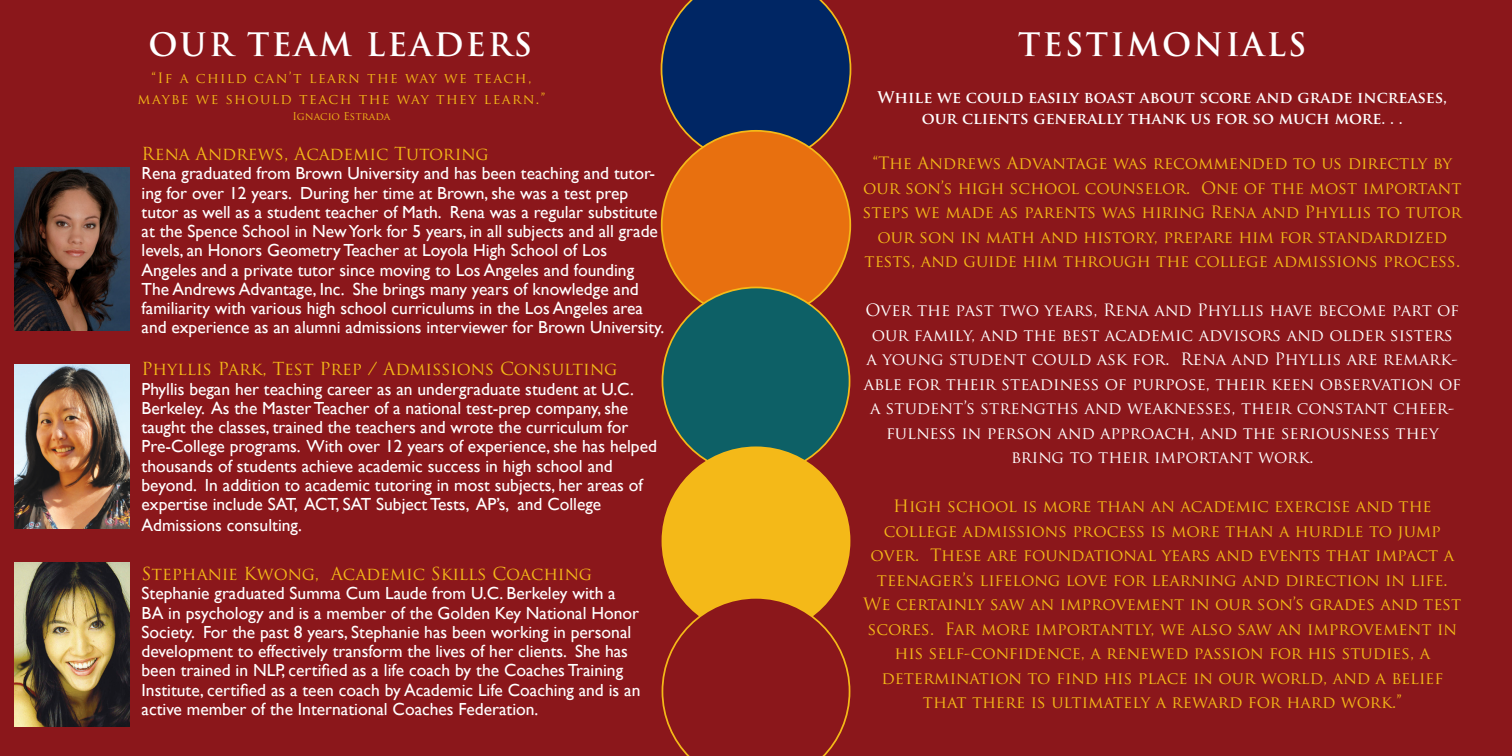
<style>
.page{position:relative;width:1512px;height:756px;background:#fff}
.page>*{position:absolute;margin:0;border:0;box-sizing:border-box;transform-origin:0 0}
.t1{font:700 31.5px "Trajan Pro";letter-spacing:.075em;color:#fff}
.t2{font:17.5px/19.2px "Gill Sans";color:#fff}
.t3{font:17.5px "Trajan Pro";color:#f4b918}
.t4{font:16.62px/24.5px "Trajan Pro";color:#f4b918;text-align:center}
.t5{font:16.62px/24.5px "Trajan Pro";color:#fff;text-align:center}
.t6{font:700 15.75px/21px "Trajan Pro";color:#fff;text-align:center}
.t7{font:14px/21px "Trajan Pro";letter-spacing:.1em;color:#f4b918;text-align:center}
.t8{font:10.5px "Trajan Pro";color:#f4b918}
</style>
<div class="page">
<div style="left:0;top:0;width:766px;height:756px;background:#8b171b"></div>
<img style="left:15px;top:168px;width:114px;height:162px">
<div style="left:756px;top:0;width:756px;height:756px;background:#8b171b"></div>
<svg style="left:661px;top:0;width:190px;height:164px;background:#1a2757"></svg>
<div style="left:662px;top:131px;width:188px;height:188px;background:#e8700f;border-radius:50%"></div>
<div style="left:662px;top:287px;width:188px;height:188px;background:#0d6066;border-radius:50%"></div>
<div style="left:662px;top:447px;width:188px;height:187px;background:#f4b918;border-radius:50%"></div>
<svg style="left:662px;top:597px;width:188px;height:159px"></svg>
<img style="left:14px;top:563px;width:115px;height:164px">
<img style="left:14px;top:364px;width:115px;height:164px">
<h1 class="t1" style="left:148px;top:25px;width:61px">Our</h1>
<h1 class="t1" style="left:247px;top:25px;width:286px">Team LEADE RS</h1>
<p class="t7" style="left:138px;top:67px;width:409px">“If a child can’t learn the way we teach, maybe we should teach the way they learn.”</p>
<p class="t8" style="left:293px;top:109px;width:99px">Ignacio Estrada</p>
<p class="t3" style="left:142px;top:143px;width:349px">Rena Andrews, Academic Tutoring</p>
<p class="t2" style="left:142px;top:164px;width:524px">Rena graduated from Brown University and has been teaching and tutor&shy;ing for over 12 years. During her time at Brown, she was a test prep tutor as well as a student teacher of Math. Rena was a regular substitute at the Spence School in New York for 5 years, in all subjects and all grade levels, an Honors Geometry Teacher at Loyola High School of Los Angeles and a private tutor since moving to Los Angeles and founding The Andrews Advantage, Inc. She brings many years of knowledge and familiarity with various high school curriculums in the Los Angeles area and experience as an alumni admissions interviewer for Brown University.</p>
<p class="t3" style="left:142px;top:358px;width:477px">Phyllis Park, Test Prep / Admissions Consulting</p>
<p class="t2" style="left:142px;top:379px;width:517px">Phyllis began her teaching career as an undergraduate student at U.C.<br>Berkeley. As the Master Teacher of a national test-prep company, she taught the classes, trained the teachers and wrote the curriculum for Pre-College programs. With over 12 years of experience, she has helped thousands of students achieve academic success in high school and beyond. In addition to academic tutoring in most subjects, her areas of expertise include SAT, ACT, SAT Subject Tests, AP’s, and College</p>
<p class="t2" style="left:142px;top:516px;width:162px">Admissions consulting.</p>
<p class="t3" style="left:142px;top:563px;width:452px">Stephanie Kwong, Academic Skills Coaching</p>
<p class="t2" style="left:142px;top:584px;width:500px">Stephanie graduated Summa Cum Laude from U.C. Berkeley with a BA in psychology and is a member of the Golden Key National Honor Society. For the past 8 years, Stephanie has been working in personal development to effectively transform the lives of her clients. She has been trained in NLP, certified as a life coach by the Coaches Training Institute, certified as a teen coach by Academic Life Coaching and is an active member of the International Coaches Federation.</p>
<h1 class="t1" style="left:1018px;top:25px;width:290px">TESTIMONIALS</h1>
<p class="t6" style="left:877px;top:87px;width:571px">While we could easily boast about score and grade increases, our clients generally thank us for so much more. . .</p>
<p class="t4" style="left:863px;top:151px;width:600px">“The Andrews Advantage was recommended to us directly by our son’s high school counselor. One of the most important steps we made as parents was hiring Rena and Phyllis to tutor our son in math and history, prepare him for standardized tests, and guide him through the college admissions process.</p>
<p class="t5" style="left:864px;top:298px;width:599px">Over the past two years, Rena and Phyllis have become part of our family, and the best academic advisors and older sisters<br>a young student could ask for. Rena and Phyllis are remark&shy;able for their steadiness of purpose, their keen observation of a student’s strengths and weaknesses, their constant cheer&shy;fulness in person and approach, and the seriousness they bring to their important work.</p>
<p class="t4" style="left:863px;top:494px;width:600px">High school is more than an academic exercise and the college admissions process is more than a hurdle to jump over. These are foundational years and events that impact a teenager’s lifelong love for learning and direction in life.<br>We certainly saw an improvement in our son’s grades and test scores. Far more importantly, we also saw an improvement in his self-confidence, a renewed passion for his studies, a determination to find his place in our world, and a belief that there is ultimately a reward for hard work.”</p>
</div>
